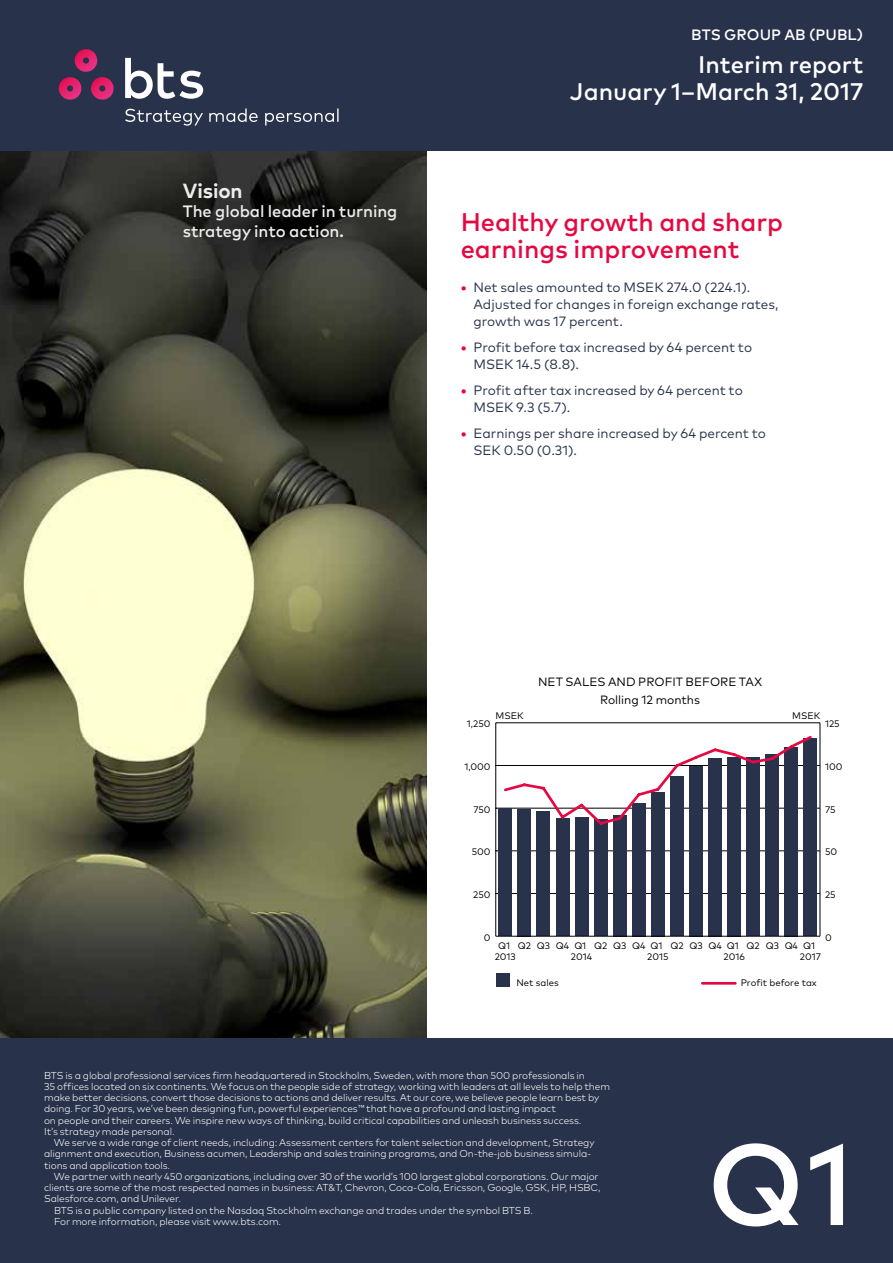
<style>
.page{position:relative;width:893px;height:1263px;background:#fff}
.page>*{position:absolute;margin:0;border:0;box-sizing:border-box;transform-origin:0 0}
.t1{font:500 114.45px "Mark OT";color:#fff}
.t2{font:500 25.5px/27px "Mark OT";color:#e50943}
.t3{font:500 24px/27px "Mark OT";color:#fff;text-align:right}
.t4{font:700 20.4px "Mark OT";letter-spacing:-.005em;color:#ededed}
.t5{font:500 16.5px/19.5px "Mark OT";letter-spacing:-.005em;color:#ededed}
.t6{font:500 15px "Mark OT";letter-spacing:.005em;color:#fff}
.t7{font:13.5px/17.2px "Mark OT";color:#28324a}
.t8{font:12px/18px "Mark OT";letter-spacing:.005em;color:#000;text-align:center}
.t9{font:300 10.05px "Mark OT";letter-spacing:-.01em;color:#fff}
.t10{font:9.45px/11.4px "Mark OT";color:#000}
.s1{font-weight:700;color:#e50943}
</style>
<div class="page">
<img style="left:0;top:151px;width:426px;height:887px">
<div style="left:0;top:0;width:893px;height:151px;background:#28324a"></div>
<div style="left:0;top:1038px;width:893px;height:225px;background:#28324a"></div>
<hr style="left:495px;top:723px;width:1px;height:213px;background:#000">
<hr style="left:496px;top:893px;width:324px;height:1px;background:#000">
<hr style="left:496px;top:850px;width:324px;height:1px;background:#000">
<hr style="left:496px;top:808px;width:324px;height:1px;background:#000">
<hr style="left:496px;top:765px;width:324px;height:1px;background:#000">
<hr style="left:496px;top:722px;width:324px;height:1px;background:#000">
<div style="left:498px;top:808px;width:14px;height:128px;background:#28324a"></div>
<div style="left:517px;top:809px;width:14px;height:127px;background:#28324a"></div>
<div style="left:537px;top:811px;width:13px;height:125px;background:#28324a"></div>
<div style="left:556px;top:819px;width:13px;height:117px;background:#28324a"></div>
<div style="left:575px;top:817px;width:13px;height:119px;background:#28324a"></div>
<div style="left:594px;top:819px;width:13px;height:117px;background:#28324a"></div>
<div style="left:613px;top:815px;width:14px;height:121px;background:#28324a"></div>
<div style="left:632px;top:803px;width:14px;height:133px;background:#28324a"></div>
<div style="left:651px;top:792px;width:14px;height:144px;background:#28324a"></div>
<div style="left:670px;top:776px;width:14px;height:160px;background:#28324a"></div>
<div style="left:689px;top:766px;width:14px;height:170px;background:#28324a"></div>
<div style="left:708px;top:758px;width:14px;height:178px;background:#28324a"></div>
<div style="left:727px;top:757px;width:14px;height:179px;background:#28324a"></div>
<div style="left:746px;top:757px;width:14px;height:179px;background:#28324a"></div>
<div style="left:765px;top:754px;width:14px;height:182px;background:#28324a"></div>
<div style="left:784px;top:747px;width:14px;height:189px;background:#28324a"></div>
<div style="left:804px;top:738px;width:13px;height:198px;background:#28324a"></div>
<div style="left:496px;top:973px;width:13px;height:13px;background:#28324a"></div>
<hr style="left:702px;top:982px;width:33px;height:3px;background:#e50943">
<hr style="left:496px;top:936px;width:324px;height:1px;background:#000">
<hr style="left:820px;top:723px;width:1px;height:213px;background:#000">
<svg style="left:502px;top:736px;width:310px;height:91px"></svg>
<svg style="left:125px;top:58px;width:78px;height:41px"></svg>
<svg style="left:59px;top:49px;width:55px;height:51px"></svg>
<svg style="left:125px;top:109px;width:78px;height:17px"></svg>
<svg style="left:209px;top:109px;width:49px;height:13px"></svg>
<svg style="left:265px;top:109px;width:74px;height:16px"></svg>
<h3 class="t4" style="left:183px;top:178px;width:61px">Vision</h3>
<h3 class="t5" style="left:183px;top:201px;width:216px">The global leader in turning strategy into action.</h3>
<h3 class="t6" style="left:691px;top:25px;width:174px">BTS GROUP AB (PUBL)</h3>
<h3 class="t3" style="left:570px;top:51px;width:295px">Interim report<br>January 1–March 31, 2017</h3>
<h2 class="t2" style="left:461px;top:207px;width:324px">Healthy growth and sharp earnings improvement</h2>
<h3 class="t7" style="left:473px;top:278px;width:307px;text-indent:-13px"><span class="s1">•</span> Net sales amounted to MSEK 274.0 (224.1).<br>Adjusted for changes in foreign exchange rates, growth was 17 percent.</h3>
<h3 class="t7" style="left:473px;top:339px;width:280px;text-indent:-13px"><span class="s1">•</span> Profit before tax increased by 64 percent to<br>MSEK 14.5 (8.8).</h3>
<h3 class="t7" style="left:473px;top:382px;width:271px;text-indent:-13px"><span class="s1">•</span> Profit after tax increased by 64 percent to<br>MSEK 9.3 (5.7).</h3>
<h3 class="t7" style="left:473px;top:425px;width:294px;text-indent:-13px"><span class="s1">•</span> Earnings per share increased by 64 percent to<br>SEK 0.50 (0.31).</h3>
<p class="t8" style="left:538px;top:673px;width:226px">NET SALES AND PROFIT BEFORE TAX<br>Rolling 12 months</p>
<p class="t10" style="left:496px;top:710px;width:30px">MSEK</p>
<p class="t10" style="left:792px;top:710px;width:30px">MSEK</p>
<p class="t10" style="left:825px;top:718px;width:16px">125</p>
<p class="t10" style="left:467px;top:718px;width:25px">1,250</p>
<p class="t10" style="left:464px;top:761px;width:28px">1,000</p>
<p class="t10" style="left:825px;top:761px;width:19px">100</p>
<p class="t10" style="left:473px;top:803px;width:19px">750</p>
<p class="t10" style="left:825px;top:803px;width:12px">75</p>
<p class="t10" style="left:472px;top:846px;width:20px">500</p>
<p class="t10" style="left:825px;top:846px;width:14px">50</p>
<p class="t10" style="left:473px;top:889px;width:19px">250</p>
<p class="t10" style="left:825px;top:889px;width:12px">25</p>
<p class="t10" style="left:825px;top:932px;width:8px">0</p>
<p class="t10" style="left:484px;top:932px;width:8px">0</p>
<p class="t10" style="left:495px;top:939px;width:76px;text-indent:3px">Q1 Q2 Q3 Q4<br>2013</p>
<p class="t10" style="left:516px;top:977px;width:44px">Net sales</p>
<p class="t10" style="left:741px;top:977px;width:78px">Profit before tax</p>
<p class="t10" style="left:571px;top:939px;width:76px;text-indent:3px">Q1 Q2 Q3 Q4<br>2014</p>
<p class="t10" style="left:647px;top:939px;width:76px;text-indent:3px">Q1 Q2 Q3 Q4<br>2015</p>
<p class="t10" style="left:723px;top:939px;width:76px;text-indent:3px">Q1 Q2 Q3 Q4<br>2016</p>
<p class="t10" style="left:800px;top:939px;width:23px;text-align:center">Q1<br>2017</p>
<p class="t9" style="left:44px;top:1069px;width:542px">BTS is a global professional services firm headquartered in Stockholm, Sweden, with more than 500 professionals in</p>
<p class="t9" style="left:44px;top:1080px;width:567px">35 offices located on six continents. We focus on the people side of strategy, working with leaders at all levels to help them</p>
<p class="t9" style="left:44px;top:1091px;width:557px">make better decisions, convert those decisions to actions and deliver results. At our core, we believe people learn best by</p>
<p class="t9" style="left:44px;top:1103px;width:513px">doing. For 30 years, we’ve been designing fun, powerful experiences™ that have a profound and lasting impact</p>
<p class="t9" style="left:44px;top:1114px;width:539px">on people and their careers. We inspire new ways of thinking, build critical capabilities and unleash business success.</p>
<p class="t9" style="left:44px;top:1125px;width:132px">It’s strategy made personal.</p>
<p class="t9" style="left:54px;top:1136px;width:542px">We serve a wide range of client needs, including: Assessment centers for talent selection and development, Strategy</p>
<p class="t9" style="left:44px;top:1148px;width:549px">alignment and execution, Business acumen, Leadership and sales training programs, and On-the-job business simula-</p>
<p class="t9" style="left:44px;top:1159px;width:128px">tions and application tools.</p>
<p class="t9" style="left:54px;top:1170px;width:546px">We partner with nearly 450 organizations, including over 30 of the world’s 100 largest global corporations. Our major</p>
<p class="t9" style="left:44px;top:1181px;width:558px">clients are some of the most respected names in business: AT&amp;T, Chevron, Coca-Cola, Ericsson, Google, GSK, HP, HSBC,</p>
<p class="t9" style="left:44px;top:1193px;width:138px">Salesforce.com, and Unilever.</p>
<p class="t9" style="left:54px;top:1204px;width:481px">BTS is a public company listed on the Nasdaq Stockholm exchange and trades under the symbol BTS B.</p>
<p class="t9" style="left:54px;top:1215px;width:229px">For more information, please visit www.bts.com.</p>
<h1 class="t1" style="left:707px;top:1111px;width:148px">Q1</h1>
</div>
